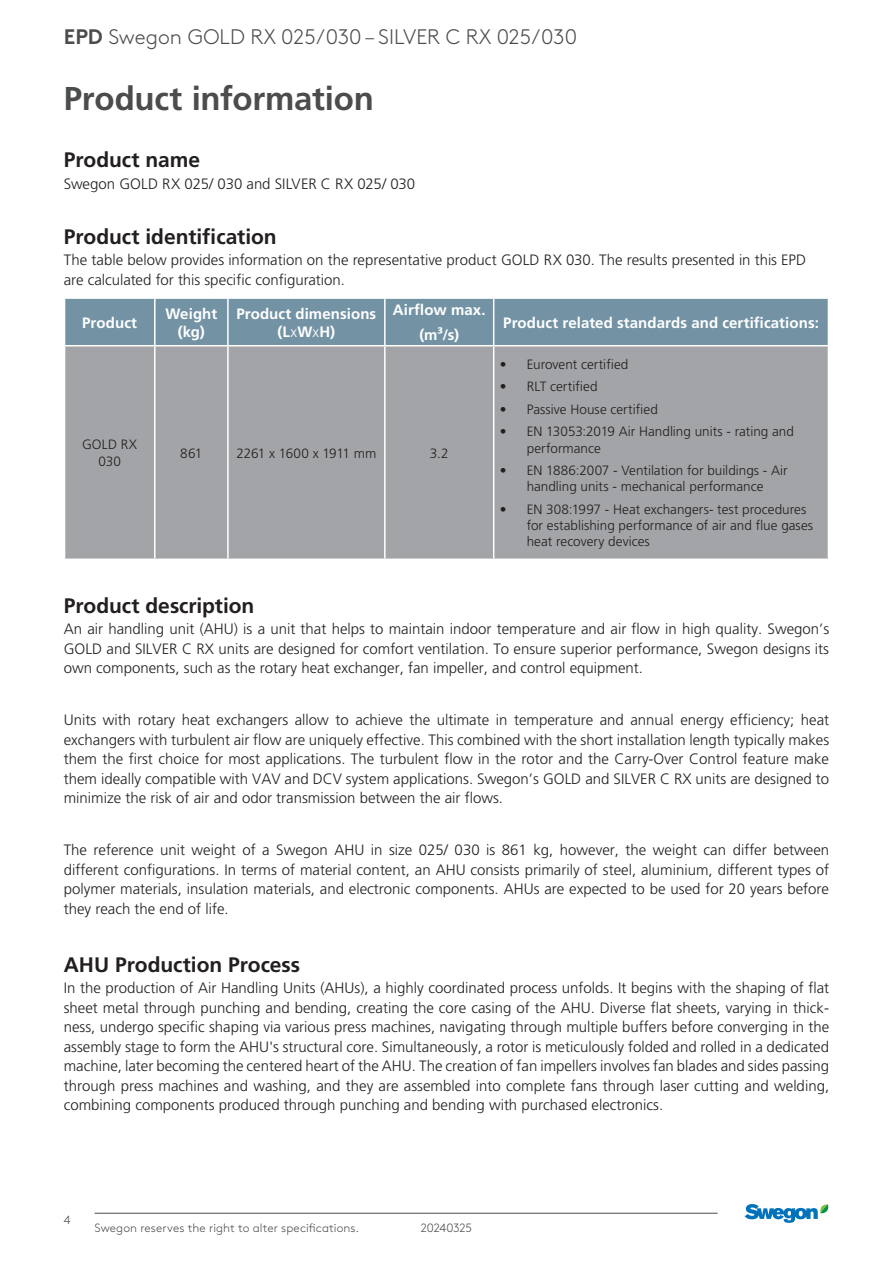
<style>
.page{position:relative;width:893px;height:1263px;background:#fff}
.page>*{position:absolute;margin:0;border:0;box-sizing:border-box;transform-origin:0 0}
.Headline_-_22_pkt_Grey{font:700 33px "Frutiger LT Pro";letter-spacing:-.005em;color:#4b4c4d}
.Headline_-_14_pkt{font:700 21px "Frutiger LT Pro";color:#231f20}
.t1{font:300 21px "Swegon Brown";color:#4b4c4d}
.Body_text{font:300 15px/19.5px "Frutiger LT Pro";color:#231f20;text-align:justify}
.Body_text-2{font:700 15px/18px "Frutiger LT Pro";letter-spacing:.005em;color:#fff;text-align:center}
.Body_text-3{font:300 13.5px/16.2px "Frutiger LT Pro";color:#231f20;text-align:center}
.Body_text-4{font:300 13.5px "Frutiger LT Pro";letter-spacing:-.025em;color:#231f20}
.t2{font:300 12px "Swegon Brown";letter-spacing:.005em;color:#4b4c4d}
.t3{font:300 12px "Swegon Brown";letter-spacing:-.015em;color:#4b4c4d}
.s1{font-weight:700}
.s2{font-weight:300}
</style>
<div class="page">
<hr style="left:95px;top:1213px;width:623px;height:1px;background:#4b4c4d">
<svg style="left:745px;top:1204px;width:84px;height:19px"></svg>
<div style="left:65px;top:299px;width:763px;height:46px;background:#7393a5"></div>
<div style="left:65px;top:346px;width:763px;height:212px;background:#a3a4a8"></div>
<hr style="left:154px;top:299px;width:2px;height:46px;background:#fff">
<hr style="left:227px;top:299px;width:2px;height:46px;background:#fff">
<hr style="left:384px;top:299px;width:2px;height:46px;background:#fff">
<hr style="left:493px;top:299px;width:1px;height:46px;background:#fff">
<hr style="left:154px;top:346px;width:2px;height:212px;background:#fff">
<hr style="left:227px;top:346px;width:2px;height:212px;background:#fff">
<hr style="left:384px;top:346px;width:2px;height:212px;background:#fff">
<hr style="left:493px;top:346px;width:1px;height:212px;background:#fff">
<h2 class="t1" style="left:64px;top:22px;width:515px"><span class="s1">EPD</span> Swegon GOLD RX 025/030 – SILVER C RX 025/030</h2>
<p class="Headline_-_22_pkt_Grey" style="left:64px;top:79px;width:312px">Product information</p>
<p class="Headline_-_14_pkt" style="left:64px;top:147px;width:138px">Product name</p>
<p class="Body_text" style="left:64px;top:174px;width:353px">Swegon GOLD RX 025/ 030 and SILVER C RX 025/ 030</p>
<p class="Headline_-_14_pkt" style="left:64px;top:224px;width:214px">Product identification</p>
<p class="Body_text" style="left:64px;top:251px;width:744px">The table below provides information on the representative product GOLD RX 030. The results presented in this EPD are calculated for this specific configuration.</p>
<p class="Body_text-2" style="left:82px;top:313px;width:56px">Product</p>
<p class="Body_text-2" style="left:165px;top:304px;width:53px">Weight (kg)</p>
<p class="Body_text-2" style="left:236px;top:304px;width:141px">Product dimensions (L<span class="s2">x</span>W<span class="s2">x</span>H)</p>
<p class="Body_text-2" style="left:393px;top:301px;width:94px">Airflow max.</p>
<p class="Body_text-2" style="left:503px;top:313px;width:317px">Product related standards and certifications:</p>
<p class="Body_text-2" style="left:419px;top:325px;width:41px">(m³/s)</p>
<p class="Body_text-3" style="left:82px;top:437px;width:57px">GOLD RX<br>030</p>
<p class="Body_text-3" style="left:180px;top:445px;width:24px">861</p>
<p class="Body_text-4" style="left:236px;top:445px;width:141px">2261 x 1600 x 1911 mm</p>
<p class="Body_text-3" style="left:430px;top:445px;width:20px">3.2</p>
<p class="Body_text-3" style="left:500px;top:356px;width:130px">• Eurovent certified</p>
<p class="Body_text-3" style="left:500px;top:379px;width:99px">• RLT certified</p>
<p class="Body_text-3" style="left:500px;top:401px;width:160px">• Passive House certified</p>
<p class="Body_text-3" style="left:527px;top:424px;width:269px;text-align:left;text-indent:-27px">• EN 13053:2019 Air Handling units - rating and performance</p>
<p class="Body_text-3" style="left:500px;top:463px;width:290px">• EN 1886:2007 - Ventilation for buildings - Air handling units - mechanical performance</p>
<p class="Body_text-3" style="left:527px;top:501px;width:288px;text-align:left;text-indent:-27px">• EN 308:1997 - Heat exchangers- test procedures for establishing performance of air and flue gases heat recovery devices</p>
<p class="Headline_-_14_pkt" style="left:64px;top:593px;width:192px">Product description</p>
<p class="Body_text" style="left:64px;top:620px;width:767px">An air handling unit (AHU) is a unit that helps to maintain indoor temperature and air flow in high quality. Swegon’s GOLD and SILVER C RX units are designed for comfort ventilation. To ensure superior performance, Swegon designs its own components, such as the rotary heat exchanger, fan impeller, and control equipment.</p>
<p class="Body_text" style="left:64px;top:710px;width:767px">Units with rotary heat exchangers allow to achieve the ultimate in temperature and annual energy efficiency; heat exchangers with turbulent air flow are uniquely effective. This combined with the short installation length typically makes them the first choice for most applications. The turbulent flow in the rotor and the Carry-Over Control feature make them ideally compatible with VAV and DCV system applications. Swegon’s GOLD and SILVER C RX units are designed to minimize the risk of air and odor transmission between the air flows.</p>
<p class="Body_text" style="left:64px;top:840px;width:767px">The reference unit weight of a Swegon AHU in size 025/ 030 is 861 kg, however, the weight can differ between different configurations. In terms of material content, an AHU consists primarily of steel, aluminium, different types of polymer materials, insulation materials, and electronic components. AHUs are expected to be used for 20 years before they reach the end of life.</p>
<p class="Headline_-_14_pkt" style="left:64px;top:952px;width:238px">AHU Production Process</p>
<p class="Body_text" style="left:64px;top:978px;width:767px">In the production of Air Handling Units (AHUs), a highly coordinated process unfolds. It begins with the shaping of flat sheet metal through punching and bending, creating the core casing of the AHU. Diverse flat sheets, varying in thick&shy;ness, undergo specific shaping via various press machines, navigating through multiple buffers before converging in the assembly stage to form the AHU's structural core. Simultaneously, a rotor is meticulously folded and rolled in a dedicated machine, later becoming the centered heart of the AHU. The creation of fan impellers involves fan blades and sides passing through press machines and washing, and they are assembled into complete fans through laser cutting and welding, combining components produced through punching and bending with purchased electronics.</p>
<p class="t2" style="left:64px;top:1211px;width:8px">4</p>
<p class="t2" style="left:95px;top:1219px;width:266px">Swegon reserves the right to alter specifications.</p>
<p class="t3" style="left:421px;top:1219px;width:53px">20240325</p>
</div>
